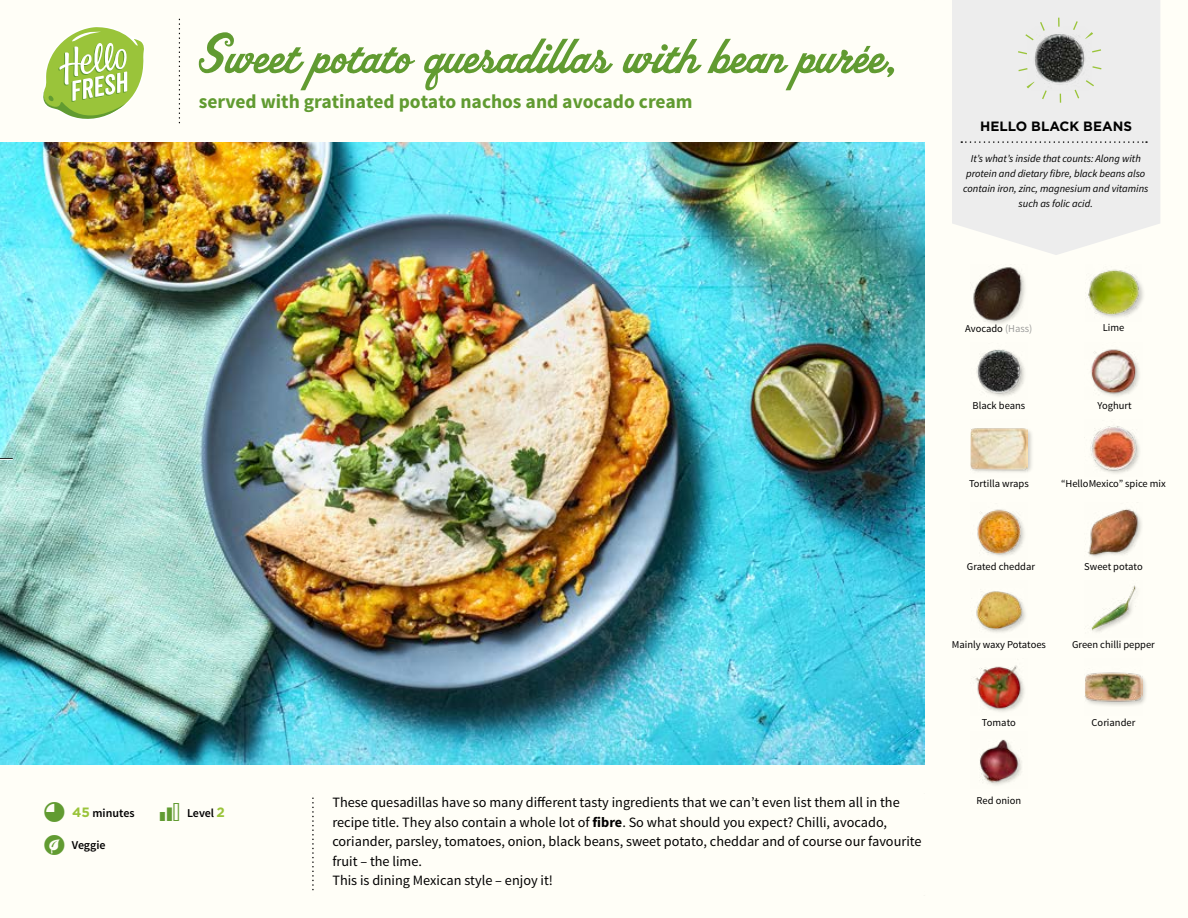
<style>
.page{position:relative;width:1188px;height:918px;background:#fffef7}
.page>*{position:absolute;margin:0;border:0;box-sizing:border-box;transform-origin:0 0}
.t1{font:51px "Vitrina";color:#619b31}
.t2{font:700 19.5px "Source Sans Pro";color:#619b31}
.t3{font:14.25px/19.5px "Source Sans Pro";color:#000}
.t4{font:700 13.5px "Gotham";color:#000}
.t5{font:600 12px "Source Sans Pro";color:#000}
.t6{font:10.5px "Source Sans Pro";color:#000}
.t7{font:italic 10.5px/14.7px "Source Sans Pro";color:#000;text-align:center}
.s1{font-size:52.5px}
.s2{font-family:"Gotham";font-weight:700;font-size:13.5px;color:#9ac43a}
.s3{font-weight:700}
.s4{color:#9d9d9c}
</style>
<div class="page">
<img style="left:0;top:142px;width:925px;height:623px">
<svg style="left:43px;top:27px;width:101px;height:92px"></svg>
<img style="left:980px;top:739px;width:42px;height:46px">
<img style="left:975px;top:665px;width:49px;height:47px">
<div style="left:1085px;top:672px;width:63px;height:35px;background:#000;opacity:.2"></div>
<img style="left:1085px;top:672px;width:57px;height:35px">
<img style="left:1091px;top:585px;width:46px;height:47px">
<img style="left:976px;top:591px;width:50px;height:42px">
<img style="left:977px;top:509px;width:47px;height:47px">
<img style="left:1088px;top:509px;width:54px;height:48px">
<img style="left:1090px;top:426px;width:50px;height:48px">
<div style="left:969px;top:428px;width:65px;height:46px;background:#000;opacity:.2"></div>
<img style="left:970px;top:428px;width:58px;height:46px">
<img style="left:976px;top:349px;width:49px;height:47px">
<div style="left:1088px;top:270px;width:57px;height:50px;background:#000;opacity:.2"></div>
<img style="left:1087px;top:269px;width:55px;height:51px">
<div style="left:973px;top:266px;width:54px;height:60px;background:#000;opacity:.2"></div>
<img style="left:973px;top:266px;width:54px;height:56px">
<svg style="left:952px;top:0;width:208px;height:255px;background:#eeeeed"></svg>
<svg style="left:961px;top:141px;width:186px;height:2px"></svg>
<img style="left:1027px;top:25px;width:66px;height:66px">
<div style="left:1017px;top:18px;width:85px;height:85px;border:9px dashed #9ac43a;border-radius:50%"></div>
<img style="left:1090px;top:349px;width:49px;height:47px">
<svg style="left:0;top:458px;width:13px;height:2px"></svg>
<h1 class="t1" style="left:199px;top:23px;width:700px">Sweet potato quesadillas with bean purée<span class="s1">,</span></h1>
<h2 class="t2" style="left:199px;top:89px;width:495px">served with gratinated potato nachos and avocado cream</h2>
<p class="t4" style="left:980px;top:117px;width:153px">HELLO BLACK BEANS</p>
<p class="t7" style="left:963px;top:152px;width:187px">It’s what’s inside that counts: Along with protein and dietary fibre, black beans also contain iron, zinc, magnesium and vitamins such as folic acid.</p>
<p class="t5" style="left:72px;top:805px;width:64px"><span class="s2">45</span> minutes</p>
<p class="t5" style="left:187px;top:805px;width:39px">Level <span class="s2">2</span></p>
<p class="t3" style="left:332px;top:793px;width:591px">These quesadillas have so many different tasty ingredients that we can’t even list them all in the recipe title. They also contain a whole lot of <span class="s3">fibre</span>. So what should you expect? Chilli, avocado, coriander, parsley, tomatoes, onion, black beans, sweet potato, cheddar and of course our favourite fruit – the lime.<br>This is dining Mexican style – enjoy it!</p>
<p class="t5" style="left:72px;top:838px;width:35px">Veggie</p>
<p class="t6" style="left:965px;top:322px;width:69px">Avocado <span class="s4">(Hass)</span></p>
<p class="t6" style="left:1103px;top:321px;width:23px">Lime</p>
<p class="t6" style="left:973px;top:399px;width:54px">Black beans</p>
<p class="t6" style="left:1097px;top:399px;width:36px">Yoghurt</p>
<p class="t6" style="left:969px;top:477px;width:61px">Tortilla wraps</p>
<p class="t6" style="left:1061px;top:477px;width:106px">“HelloMexico” spice mix</p>
<p class="t6" style="left:967px;top:560px;width:70px">Grated cheddar</p>
<p class="t6" style="left:1084px;top:560px;width:60px">Sweet potato</p>
<p class="t6" style="left:952px;top:638px;width:96px">Mainly waxy Potatoes</p>
<p class="t6" style="left:1072px;top:638px;width:84px">Green chilli pepper</p>
<p class="t6" style="left:982px;top:716px;width:35px">Tomato</p>
<p class="t6" style="left:1092px;top:716px;width:45px">Coriander</p>
<p class="t6" style="left:977px;top:794px;width:46px">Red onion</p>
</div>
